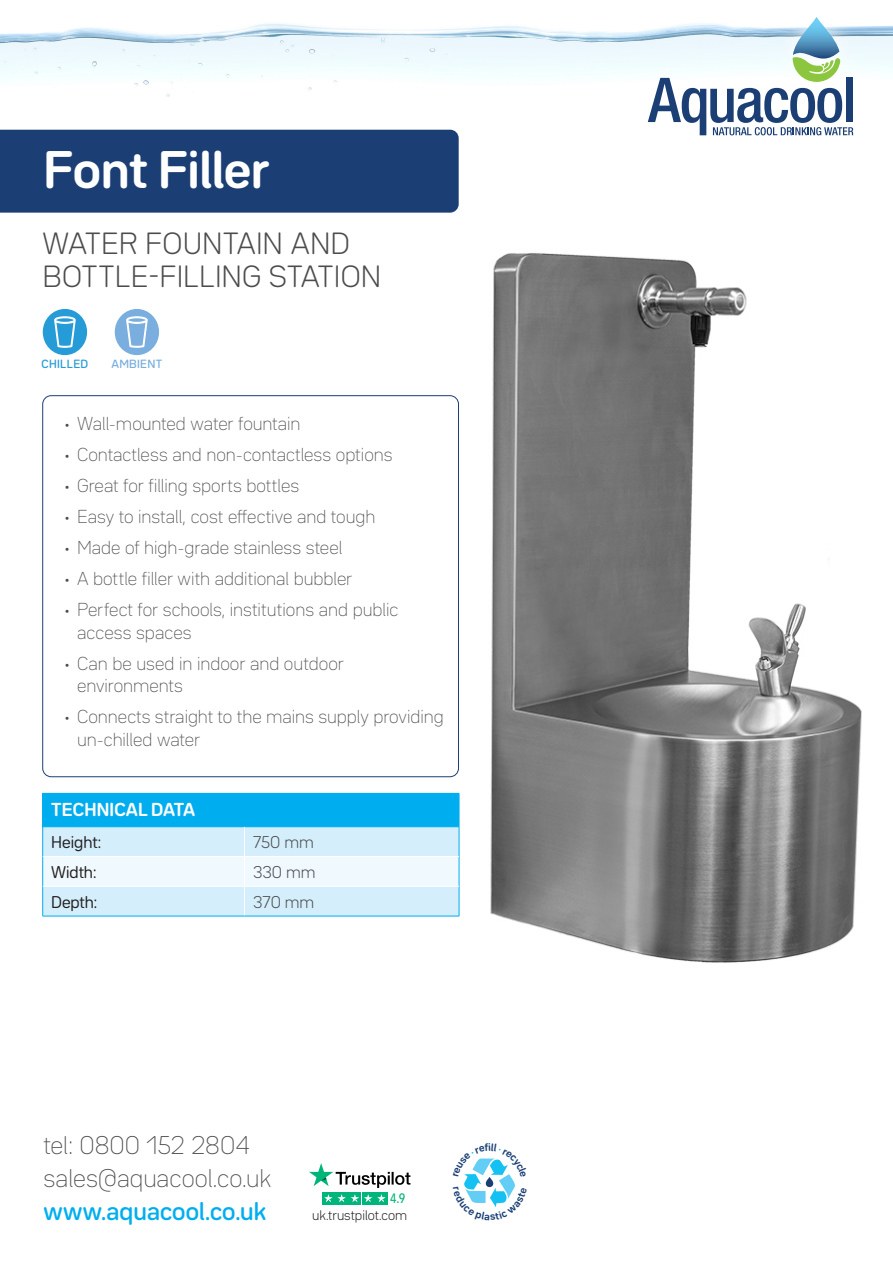
<style>
.page{position:relative;width:893px;height:1263px;background:#fff}
.page>*{position:absolute;margin:0;border:0;box-sizing:border-box;transform-origin:0 0}
.t1{font:700 46.5px "Bw Seido Round";color:#fff}
.t2{font:300 27px/33px "Bw Seido Round";letter-spacing:.005em;color:#4b4c4d}
.t3{font:100 22.5px "Bw Seido Round";color:#4b4c4d}
.t4{font:500 22.5px "Bw Seido Round";letter-spacing:.005em;color:#00aeef}
.t5{font:100 16.5px/22.5px "Bw Seido Round";color:#4b4c4d}
.Table{font:700 16.5px "Bw Seido Round";letter-spacing:.01em;color:#fff}
.Table-2{font:15px "Bw Seido Round";letter-spacing:-.005em;color:#231f20}
.Table-3{font:300 15px "Bw Seido Round";color:#4b4c4d}
.t6{font:500 13.5px "Avenir Next Condensed";color:#00b57a}
.t7{font:300 12.15px "Bw Seido Round";color:#231f20}
.t8{font:500 10.5px "Bw Seido Round";letter-spacing:.03em;color:#259bd7}
.t9{font:500 10.5px "Bw Seido Round";letter-spacing:.03em;color:#79aede}
</style>
<div class="page">
<img style="left:459px;top:253px;width:403px;height:710px">
<img style="left:0;top:23px;width:893px;height:107px">
<div style="left:0;top:130px;width:459px;height:83px;background:#1b3f75"></div>
<div style="left:43px;top:793px;width:416px;height:34px;background:#00aeef"></div>
<hr style="left:42px;top:793px;width:1px;height:33px;background:#00aeef">
<hr style="left:459px;top:793px;width:1px;height:33px;background:#00aeef">
<svg style="left:42px;top:827px;width:418px;height:89px"></svg>
<hr style="left:43px;top:916px;width:201px;height:1px;background:#00aeef">
<hr style="left:244px;top:916px;width:215px;height:1px;background:#00aeef">
<svg style="left:309px;top:1163px;width:101px;height:25px"></svg>
<div style="left:322px;top:1192px;width:13px;height:12px;background:#00b57a"></div>
<div style="left:336px;top:1192px;width:12px;height:12px;background:#00b57a"></div>
<div style="left:349px;top:1192px;width:12px;height:12px;background:#00b57a"></div>
<div style="left:362px;top:1192px;width:12px;height:12px;background:#00b57a"></div>
<div style="left:375px;top:1192px;width:13px;height:12px;background:#00b57a"></div>
<svg style="left:324px;top:1194px;width:62px;height:8px"></svg>
<div style="left:625px;top:0;width:251px;height:159px;background:#fff"></div>
<svg style="left:648px;top:17px;width:205px;height:118px"></svg>
<div style="left:43px;top:309px;width:44px;height:46px;background:#259bd7;border-radius:50%"></div>
<svg style="left:54px;top:316px;width:22px;height:32px"></svg>
<div style="left:115px;top:309px;width:44px;height:46px;background:#79aede;border-radius:50%"></div>
<svg style="left:126px;top:316px;width:22px;height:32px"></svg>
<svg style="left:464px;top:1158px;width:51px;height:49px"></svg>
<p class="t1" style="left:43px;top:139px;width:227px">Font Filler</p>
<p class="t2" style="left:43px;top:226px;width:340px">WATER FOUNTAIN AND<br>BOTTLE-FILLING STATION</p>
<p class="t8" style="left:42px;top:357px;width:48px">CHILLED</p>
<p class="t9" style="left:111px;top:357px;width:52px">AMBIENT</p>
<p class="t5" style="left:64px;top:412px;width:238px">• Wall-mounted water fountain</p>
<p class="t5" style="left:64px;top:443px;width:330px">• Contactless and non-contactless options</p>
<p class="t5" style="left:64px;top:474px;width:237px">• Great for filling sports bottles</p>
<p class="t5" style="left:64px;top:505px;width:313px">• Easy to install, cost effective and tough</p>
<p class="t5" style="left:64px;top:536px;width:280px">• Made of high-grade stainless steel</p>
<p class="t5" style="left:64px;top:567px;width:290px">• A bottle filler with additional bubbler</p>
<p class="t5" style="left:77px;top:598px;width:323px;text-indent:-13px">• Perfect for schools, institutions and public access spaces</p>
<p class="t5" style="left:77px;top:652px;width:268px;text-indent:-13px">• Can be used in indoor and outdoor environments</p>
<p class="t5" style="left:77px;top:705px;width:368px;text-indent:-13px">• Connects straight to the mains supply providing un-chilled water</p>
<p class="Table" style="left:51px;top:798px;width:145px">TECHNICAL DATA</p>
<p class="Table-2" style="left:51px;top:832px;width:52px">Height:</p>
<p class="Table-3" style="left:253px;top:833px;width:62px">750 mm</p>
<p class="Table-2" style="left:51px;top:862px;width:47px">Width:</p>
<p class="Table-3" style="left:253px;top:862px;width:64px">330 mm</p>
<p class="Table-2" style="left:51px;top:892px;width:48px">Depth:</p>
<p class="Table-3" style="left:253px;top:892px;width:63px">370 mm</p>
<p class="t3" style="left:43px;top:1131px;width:208px">tel: 0800 152 2804</p>
<p class="t3" style="left:43px;top:1164px;width:229px">sales@aquacool.co.uk</p>
<p class="t4" style="left:43px;top:1197px;width:224px">www.aquacool.co.uk</p>
<p class="t7" style="left:312px;top:1207px;width:96px">uk.trustpilot.com</p>
<p class="t6" style="left:390px;top:1190px;width:17px">4.9</p>
</div>
